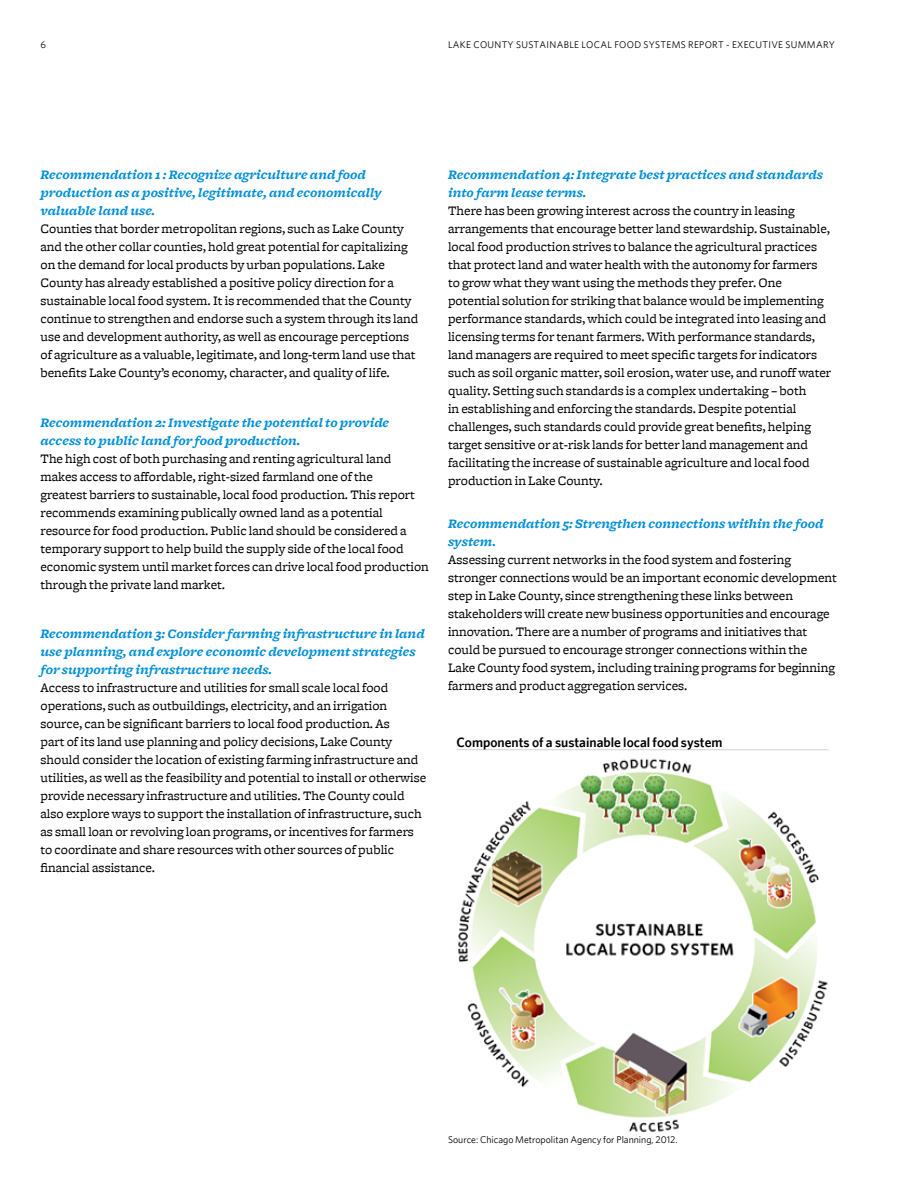
<style>
.page{position:relative;width:918px;height:1188px;background:#fff}
.page>*{position:absolute;margin:0;border:0;box-sizing:border-box;transform-origin:0 0}
.t1{font:13.5px/18px "CMAP Serif";color:#000}
.t2{font:italic 700 13.5px/18px "CMAP Serif";color:#008fd5}
.t3{font:700 13.5px "CMAP Sans";color:#000}
.t4{font:9.75px "CMAP Sans";letter-spacing:.03em;color:#000}
.t5{font:9.75px "CMAP Sans";color:#000}
</style>
<div class="page">
<hr style="left:457px;top:750px;width:371px;height:1px;background:#000">
<img style="left:458px;top:758px;width:370px;height:374px">
<p class="t4" style="left:40px;top:38px;width:7px">6</p>
<p class="t4" style="left:448px;top:38px;width:388px">LAKE COUNTY SUSTAINABLE LOCAL FOOD SYSTEMS REPORT - EXECUTIVE SUMMARY</p>
<p class="t2" style="left:40px;top:166px;width:343px">Recommendation 1 : Recognize agriculture and food production as a positive, legitimate, and economically valuable land use.</p>
<p class="t1" style="left:40px;top:220px;width:380px">Counties that border metropolitan regions, such as Lake County and the other collar counties, hold great potential for capitalizing on the demand for local products by urban populations. Lake County has already established a positive policy direction for a sustainable local food system. It is recommended that the County continue to strengthen and endorse such a system through its land use and development authority, as well as encourage perceptions of agriculture as a valuable, legitimate, and long-term land use that benefits Lake County’s economy, character, and quality of life.</p>
<p class="t2" style="left:40px;top:414px;width:350px">Recommendation 2: Investigate the potential to provide access to public land for food production.</p>
<p class="t1" style="left:40px;top:450px;width:390px">The high cost of both purchasing and renting agricultural land makes access to affordable, right-sized farmland one of the<br>greatest barriers to sustainable, local food production. This report recommends examining publically owned land as a potential resource for food production. Public land should be considered a temporary support to help build the supply side of the local food economic system until market forces can drive local food production through the private land market.</p>
<p class="t2" style="left:40px;top:625px;width:386px">Recommendation 3: Consider farming infrastructure in land use planning, and explore economic development strategies for supporting infrastructure needs.</p>
<p class="t1" style="left:40px;top:679px;width:387px">Access to infrastructure and utilities for small scale local food operations, such as outbuildings, electricity, and an irrigation source, can be significant barriers to local food production. As<br>part of its land use planning and policy decisions, Lake County should consider the location of existing farming infrastructure and utilities, as well as the feasibility and potential to install or otherwise provide necessary infrastructure and utilities. The County could also explore ways to support the installation of infrastructure, such as small loan or revolving loan programs, or incentives for farmers to coordinate and share resources with other sources of public financial assistance.</p>
<p class="t2" style="left:448px;top:166px;width:376px">Recommendation 4: Integrate best practices and standards into farm lease terms.</p>
<p class="t1" style="left:448px;top:202px;width:385px">There has been growing interest across the country in leasing arrangements that encourage better land stewardship. Sustainable, local food production strives to balance the agricultural practices that protect land and water health with the autonomy for farmers to grow what they want using the methods they prefer. One potential solution for striking that balance would be implementing performance standards, which could be integrated into leasing and licensing terms for tenant farmers. With performance standards, land managers are required to meet specific targets for indicators such as soil organic matter, soil erosion, water use, and runoff water quality. Setting such standards is a complex undertaking – both<br>in establishing and enforcing the standards. Despite potential challenges, such standards could provide great benefits, helping target sensitive or at-risk lands for better land management and facilitating the increase of sustainable agriculture and local food production in Lake County.</p>
<p class="t2" style="left:448px;top:515px;width:377px">Recommendation 5: Strengthen connections within the food system.</p>
<p class="t1" style="left:448px;top:551px;width:390px">Assessing current networks in the food system and fostering stronger connections would be an important economic development step in Lake County, since strengthening these links between stakeholders will create new business opportunities and encourage innovation. There are a number of programs and initiatives that could be pursued to encourage stronger connections within the Lake County food system, including training programs for beginning farmers and product aggregation services.</p>
<p class="t3" style="left:457px;top:734px;width:268px">Components of a sustainable local food system</p>
<p class="t5" style="left:448px;top:1134px;width:231px">Source: Chicago Metropolitan Agency for Planning, 2012.</p>
</div>
